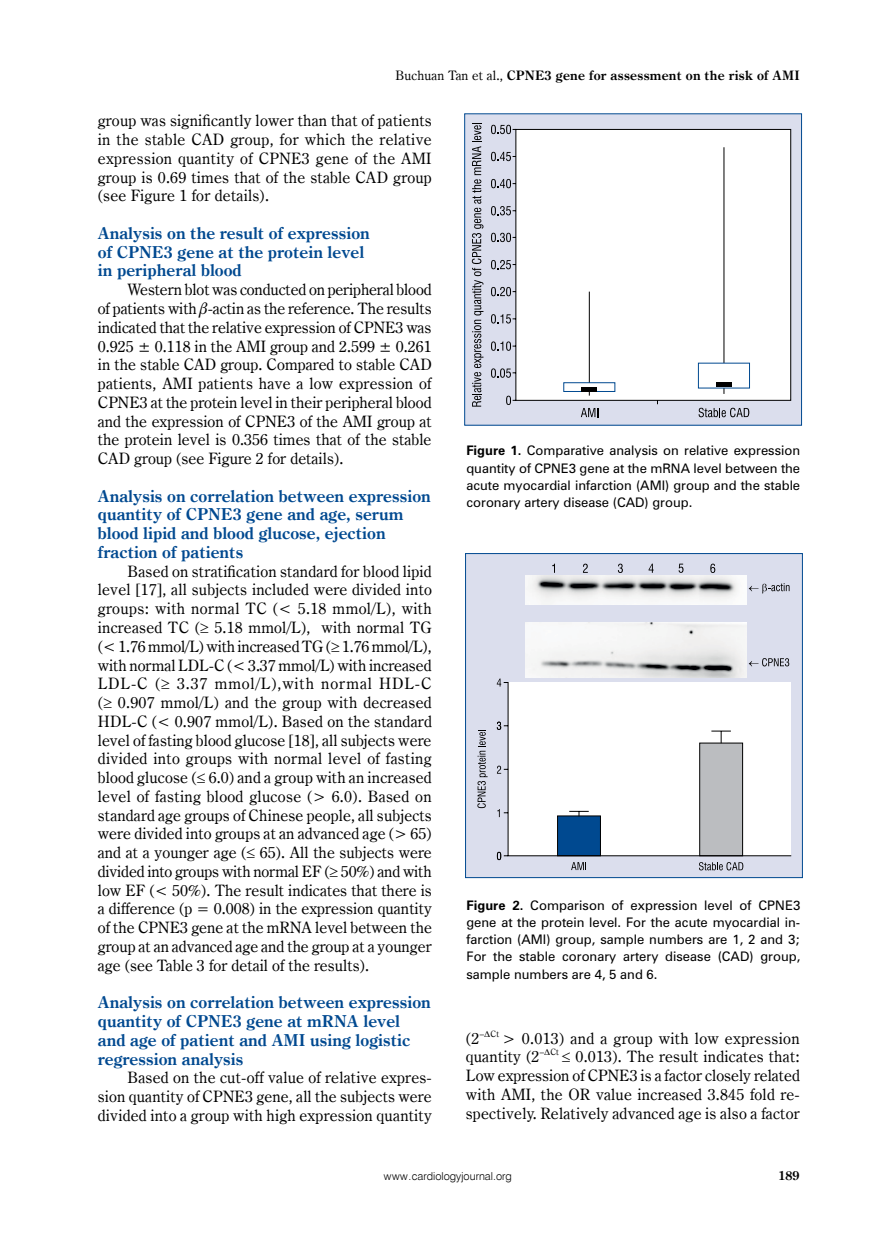
<style>
.page{position:relative;width:872px;height:1234px;background:#fff}
.page>*{position:absolute;margin:0;border:0;box-sizing:border-box;transform-origin:0 0}
._08_-_Tekst{font:700 16.5px/18.8px "Century Oldst EU";color:#004990}
._08_-_Tekst-2{font:15.75px/18.8px "Century Oldst EU";letter-spacing:.015em;color:#000;text-align:justify}
.t1{font:700 13.05px "Century Oldst EU";letter-spacing:.015em;color:#000}
.t2{font:700 12.75px "Century Oldst EU";color:#000}
._15_-_Rycina_-_podpi{font:12px/17.2px "Zurich PL";color:#000;text-align:justify}
.t3{font:10.95px "Swis 721 Lt EU";color:#000}
.s1{font-weight:400}
.s2{font-weight:700}
</style>
<div class="page">
<div style="left:464px;top:114px;width:337px;height:311px;background:#dbdeed"></div>
<div style="left:464px;top:113px;width:338px;height:312px;border:1px solid #004990"></div>
<div style="left:512px;top:129px;width:279px;height:276px;background:#fff"></div>
<svg style="left:506px;top:395px;width:5px;height:10px"></svg>
<svg style="left:491px;top:368px;width:20px;height:9px"></svg>
<svg style="left:491px;top:341px;width:20px;height:10px"></svg>
<svg style="left:491px;top:314px;width:20px;height:9px"></svg>
<svg style="left:491px;top:287px;width:20px;height:9px"></svg>
<svg style="left:491px;top:260px;width:20px;height:9px"></svg>
<svg style="left:491px;top:179px;width:20px;height:9px"></svg>
<svg style="left:491px;top:152px;width:20px;height:9px"></svg>
<svg style="left:491px;top:125px;width:20px;height:9px"></svg>
<svg style="left:491px;top:233px;width:20px;height:9px"></svg>
<svg style="left:491px;top:206px;width:20px;height:9px"></svg>
<svg style="left:581px;top:408px;width:17px;height:9px"></svg>
<svg style="left:698px;top:407px;width:51px;height:10px"></svg>
<svg style="left:472px;top:123px;width:11px;height:283px"></svg>
<hr style="left:589px;top:291px;width:1px;height:104px;background:#000">
<hr style="left:723px;top:147px;width:1px;height:247px;background:#000">
<div style="left:564px;top:382px;width:51px;height:9px;background:#fff"></div>
<div style="left:563px;top:382px;width:52px;height:10px;border:1px solid #004990"></div>
<div style="left:698px;top:363px;width:51px;height:25px;background:#fff"></div>
<div style="left:698px;top:362px;width:52px;height:26px;border:1px solid #004990"></div>
<hr style="left:716px;top:382px;width:15px;height:4px;background:#000">
<div style="left:581px;top:386px;width:16px;height:5px;background:#000"></div>
<div style="left:465px;top:553px;width:337px;height:324px;background:#dbdeed"></div>
<div style="left:465px;top:553px;width:337px;height:324px;border:1px solid #004990"></div>
<svg style="left:497px;top:809px;width:3px;height:7px"></svg>
<svg style="left:497px;top:851px;width:4px;height:9px"></svg>
<svg style="left:477px;top:730px;width:10px;height:78px"></svg>
<svg style="left:497px;top:765px;width:4px;height:8px"></svg>
<svg style="left:497px;top:721px;width:4px;height:8px"></svg>
<svg style="left:497px;top:678px;width:4px;height:8px"></svg>
<svg style="left:571px;top:862px;width:15px;height:7px"></svg>
<svg style="left:699px;top:862px;width:44px;height:8px"></svg>
<svg style="left:503px;top:682px;width:289px;height:174px;background:#ebeef1"></svg>
<svg style="left:711px;top:730px;width:20px;height:13px"></svg>
<svg style="left:569px;top:810px;width:20px;height:6px"></svg>
<img style="left:525px;top:575px;width:221px;height:102px">
<svg style="left:749px;top:658px;width:40px;height:8px"></svg>
<svg style="left:749px;top:583px;width:40px;height:10px"></svg>
<svg style="left:552px;top:563px;width:3px;height:9px"></svg>
<svg style="left:583px;top:563px;width:5px;height:9px"></svg>
<svg style="left:618px;top:563px;width:5px;height:10px"></svg>
<svg style="left:648px;top:563px;width:5px;height:9px"></svg>
<svg style="left:678px;top:563px;width:5px;height:9px"></svg>
<svg style="left:710px;top:563px;width:5px;height:10px"></svg>
<div style="left:518px;top:605px;width:231px;height:16px;background:#dbdeed"></div>
<p class="t1" style="left:395px;top:68px;width:406px"><span class="s1">Buchuan Tan et al.,</span> CPNE3 gene for assessment on the risk of AMI</p>
<p class="_08_-_Tekst-2" style="left:98px;top:112px;width:336px">group was significantly lower than that of patients in the stable CAD group, for which the relative expression quantity of CPNE3 gene of the AMI group is 0.69 times that of the stable CAD group (see Figure 1 for details).</p>
<p class="_08_-_Tekst" style="left:98px;top:224px;width:273px">Analysis on the result of expression of CPNE3 gene at the protein level in peripheral blood</p>
<p class="_08_-_Tekst-2" style="left:98px;top:280px;width:335px;text-indent:30px">Western blot was conducted on peripheral blood of patients with -actin as the reference. The results indicated that the relative expression of CPNE3 was 0.925 ± 0.118 in the AMI group and 2.599 ± 0.261 in the stable CAD group. Compared to stable CAD patients, AMI patients have a low expression of CPNE3 at the protein level in their peripheral blood and the expression of CPNE3 of the AMI group at the protein level is 0.356 times that of the stable CAD group (see Figure 2 for details).</p>
<p class="_08_-_Tekst" style="left:98px;top:487px;width:334px">Analysis on correlation between expression quantity of CPNE3 gene and age, serum blood lipid and blood glucose, ejection fraction of patients</p>
<p class="_08_-_Tekst-2" style="left:98px;top:562px;width:336px;text-indent:30px">Based on stratification standard for blood lipid level [17], all subjects included were divided into groups: with normal TC (&lt; 5.18 mmol/L), with increased TC (≥ 5.18 mmol/L), with normal TG (&lt; 1.76 mmol/L) with increased TG (≥ 1.76 mmol/L), with normal LDL-C (&lt; 3.37 mmol/L) with increased LDL-C (≥ 3.37 mmol/L),with normal HDL-C (≥ 0.907 mmol/L) and the group with decreased HDL-C (&lt; 0.907 mmol/L). Based on the standard level of fasting blood glucose [18], all subjects were divided into groups with normal level of fasting blood glucose (≤ 6.0) and a group with an increased level of fasting blood glucose (&gt; 6.0). Based on standard age groups of Chinese people, all subjects were divided into groups at an advanced age (&gt; 65) and at a younger age (≤ 65). All the subjects were divided into groups with normal EF (≥ 50%) and with low EF (&lt; 50%). The result indicates that there is a difference (p = 0.008) in the expression quantity of the CPNE3 gene at the mRNA level between the group at an advanced age and the group at a younger age (see Table 3 for detail of the results).</p>
<p class="_08_-_Tekst" style="left:98px;top:993px;width:334px">Analysis on correlation between expression quantity of CPNE3 gene at mRNA level and age of patient and AMI using logistic regression analysis</p>
<p class="_08_-_Tekst-2" style="left:98px;top:1068px;width:336px;text-indent:30px">Based on the cut-off value of relative expres&shy;sion quantity of CPNE3 gene, all the subjects were divided into a group with high expression quantity</p>
<p class="_15_-_Rycina_-_podpi" style="left:466px;top:442px;width:335px"><span class="s2">Figure 1.</span> Comparative analysis on relative expression quantity of CPNE3 gene at the mRNA level between the acute myocardial infarction (AMI) group and the stable coronary artery disease (CAD) group.</p>
<p class="_15_-_Rycina_-_podpi" style="left:466px;top:896px;width:335px"><span class="s2">Figure 2.</span> Comparison of expression level of CPNE3 gene at the protein level. For the acute myocardial in&shy;farction (AMI) group, sample numbers are 1, 2 and 3; For the stable coronary artery disease (CAD) group, sample numbers are 4, 5 and 6.</p>
<p class="_08_-_Tekst-2" style="left:466px;top:1028px;width:336px">(2<sup>–</sup> <sup>Ct</sup> &gt; 0.013) and a group with low expression quantity (2<sup>–</sup> <sup>Ct</sup> ≤ 0.013). The result indicates that:<br>Low expression of CPNE3 is a factor closely related with AMI, the OR value increased 3.845 fold re&shy;spectively. Relatively advanced age is also a factor</p>
<p class="t3" style="left:384px;top:1169px;width:129px">www.cardiologyjournal.org</p>
<p class="t2" style="left:778px;top:1167px;width:23px">189</p>
</div>
